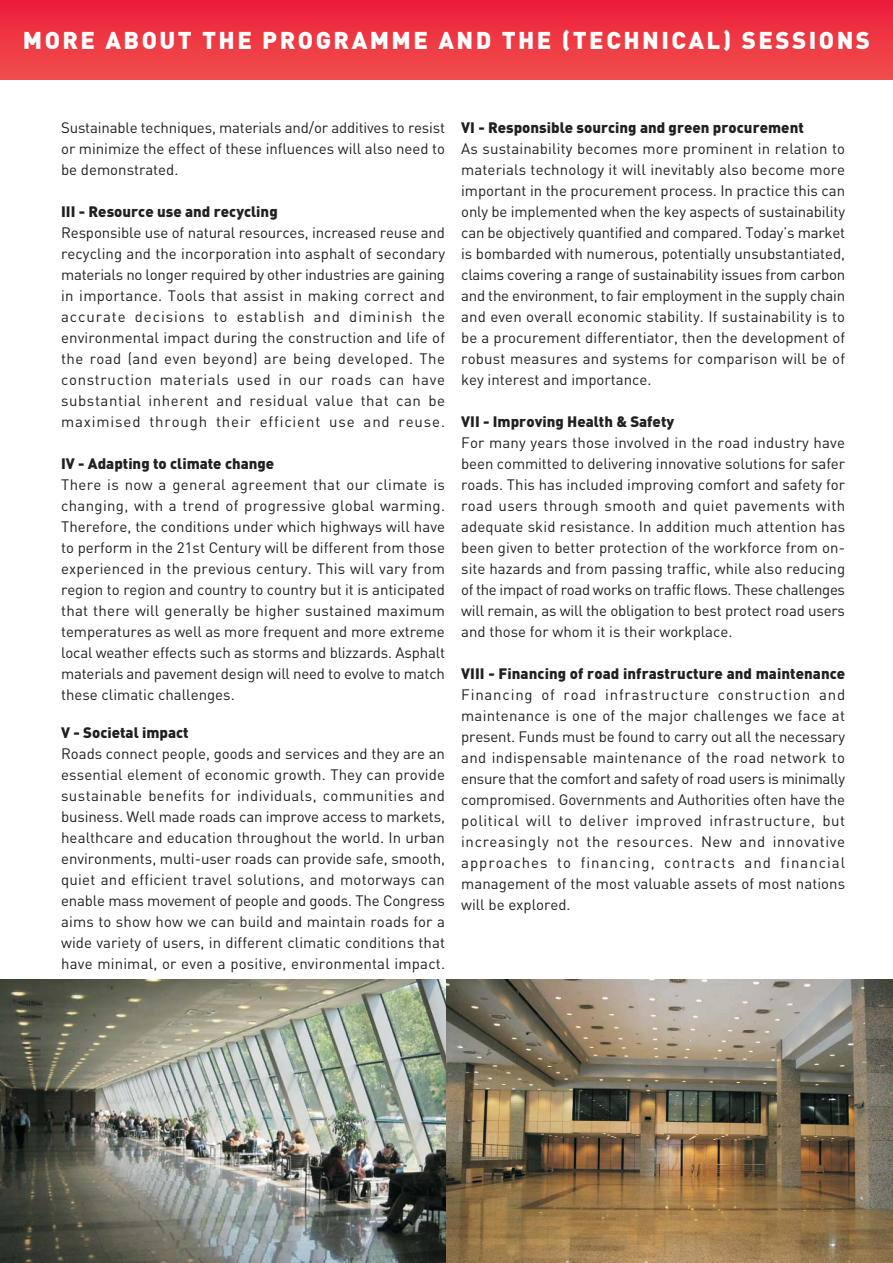
<style>
.page{position:relative;width:893px;height:1263px;background:#fff}
.page>*{position:absolute;margin:0;border:0;box-sizing:border-box;transform-origin:0 0}
.t1{font:900 24px "DI Nbek";letter-spacing:.1em;color:#fff}
.t2{font:15px/21px "DIN Bek";color:#231f20;text-align:justify}
.t3{font:900 15px "DI Nbek";color:#231f20}
</style>
<div class="page">
<div style="left:0;top:0;width:893px;height:80px;background:linear-gradient(to bottom,#ed1d39,#f04f4d)"></div>
<img style="left:0;top:979px;width:893px;height:284px">
<h1 class="t1" style="left:23px;top:32px;width:849px">MORE ABOUT THE PROGRAMME AND THE (TECHNICAL) SESSIONS</h1>
<p class="t2" style="left:61px;top:119px;width:385px">Sustainable techniques, materials and/or additives to resist or minimize the effect of these influences will also need to be demonstrated.</p>
<p class="t3" style="left:61px;top:206px;width:218px">III - Resource use and recycling</p>
<p class="t2" style="left:61px;top:224px;width:385px">Responsible use of natural resources, increased reuse and recycling and the incorporation into asphalt of secondary materials no longer required by other industries are gaining in importance. Tools that assist in making correct and accurate decisions to establish and diminish the environmental impact during the construction and life of the road (and even beyond) are being developed. The construction materials used in our roads can have substantial inherent and residual value that can be maximised through their efficient use and reuse.</p>
<p class="t3" style="left:61px;top:458px;width:215px">IV - Adapting to climate change</p>
<p class="t2" style="left:61px;top:476px;width:385px">There is now a general agreement that our climate is changing, with a trend of progressive global warming.<br>Therefore, the conditions under which highways will have to perform in the 21st Century will be different from those experienced in the previous century. This will vary from region to region and country to country but it is anticipated that there will generally be higher sustained maximum temperatures as well as more frequent and more extreme local weather effects such as storms and blizzards. Asphalt materials and pavement design will need to evolve to match these climatic challenges.</p>
<p class="t3" style="left:61px;top:727px;width:129px">V - Societal impact</p>
<p class="t2" style="left:61px;top:744px;width:385px">Roads connect people, goods and services and they are an essential element of economic growth. They can provide sustainable benefits for individuals, communities and business. Well made roads can improve access to markets, healthcare and education throughout the world. In urban environments, multi-user roads can provide safe, smooth, quiet and efficient travel solutions, and motorways can enable mass movement of people and goods. The Congress aims to show how we can build and maintain roads for a wide variety of users, in different climatic conditions that have minimal, or even a positive, environmental impact.</p>
<p class="t3" style="left:461px;top:122px;width:344px">VI - Responsible sourcing and green procurement</p>
<p class="t2" style="left:461px;top:140px;width:385px">As sustainability becomes more prominent in relation to materials technology it will inevitably also become more important in the procurement process. In practice this can only be implemented when the key aspects of sustainability can be objectively quantified and compared. Today’s market is bombarded with numerous, potentially unsubstantiated, claims covering a range of sustainability issues from carbon and the environment, to fair employment in the supply chain and even overall economic stability. If sustainability is to be a procurement differentiator, then the development of robust measures and systems for comparison will be of key interest and importance.</p>
<p class="t3" style="left:461px;top:416px;width:214px">VII - Improving Health &amp; Safety</p>
<p class="t2" style="left:461px;top:434px;width:385px">For many years those involved in the road industry have been committed to delivering innovative solutions for safer roads. This has included improving comfort and safety for road users through smooth and quiet pavements with adequate skid resistance. In addition much attention has been given to better protection of the workforce from on&shy;site hazards and from passing traffic, while also reducing of the impact of road works on traffic flows. These challenges will remain, as will the obligation to best protect road users and those for whom it is their workplace.</p>
<p class="t3" style="left:461px;top:668px;width:386px">VIII - Financing of road infrastructure and maintenance</p>
<p class="t2" style="left:461px;top:686px;width:385px">Financing of road infrastructure construction and maintenance is one of the major challenges we face at present. Funds must be found to carry out all the necessary and indispensable maintenance of the road network to ensure that the comfort and safety of road users is minimally compromised. Governments and Authorities often have the political will to deliver improved infrastructure, but increasingly not the resources. New and innovative approaches to financing, contracts and financial management of the most valuable assets of most nations will be explored.</p>
</div>
